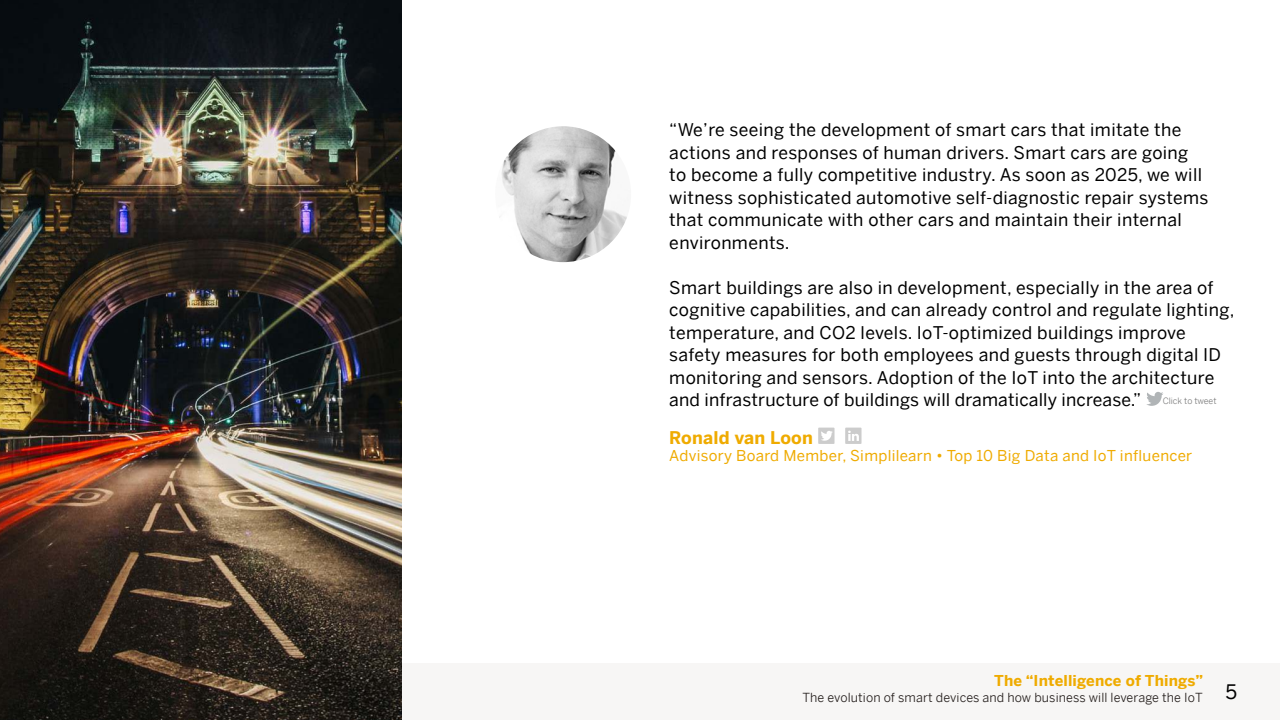
<style>
.page{position:relative;width:1280px;height:720px;background:#fff}
.page>*{position:absolute;margin:0;border:0;box-sizing:border-box;transform-origin:0 0}
.t1{font:17.5px/22.5px "Benton Sans";letter-spacing:.02em;color:#000}
.t2{font:700 17.5px "Benton Sans";letter-spacing:.01em;color:#efab00}
.t3{font:15px "Benton Sans";letter-spacing:.02em;color:#efab00}
.t4{font:700 15px "Benton Sans";letter-spacing:.01em;color:#efab00}
.t5{font:12.5px "Benton Sans";letter-spacing:.01em;color:#27211f}
.t6{font:8.75px "Benton Sans";color:#7f7f7f}
</style>
<div class="page">
<div style="left:401px;top:664px;width:879px;height:56px;background:#f7f6f5"></div>
<img style="left:495px;top:126px;width:136px;height:136px;border-radius:68px">
<img style="left:1146px;top:392px;width:17px;height:14px">
<svg style="left:818px;top:428px;width:17px;height:16px"></svg>
<svg style="left:845px;top:428px;width:17px;height:16px"></svg>
<img style="left:0;top:0;width:401px;height:720px">
<p class="t1" style="left:669px;top:120px;width:541px">“We’re seeing the development of smart cars that imitate the actions and responses of human drivers. Smart cars are going to become a fully competitive industry. As soon as 2025, we will witness sophisticated automotive self-diagnostic repair systems that communicate with other cars and maintain their internal environments.</p>
<p class="t1" style="left:669px;top:277px;width:567px">Smart buildings are also in development, especially in the area of cognitive capabilities, and can already control and regulate lighting, temperature, and CO2 levels. IoT-optimized buildings improve safety measures for both employees and guests through digital ID monitoring and sensors. Adoption of the IoT into the architecture and infrastructure of buildings will dramatically increase.”</p>
<p class="t2" style="left:669px;top:430px;width:145px">Ronald van Loon</p>
<p class="t3" style="left:669px;top:449px;width:524px">Advisory Board Member, Simplilearn ï Top 10 Big Data and IoT influencer</p>
<p class="t6" style="left:1163px;top:397px;width:55px">Click to tweet</p>
<p class="t4" style="left:994px;top:674px;width:211px">The “Intelligence of Things”</p>
<p class="t5" style="left:802px;top:693px;width:436px">The evolution of smart devices and how business will leverage the IoT <sup>5</sup></p>
</div>
